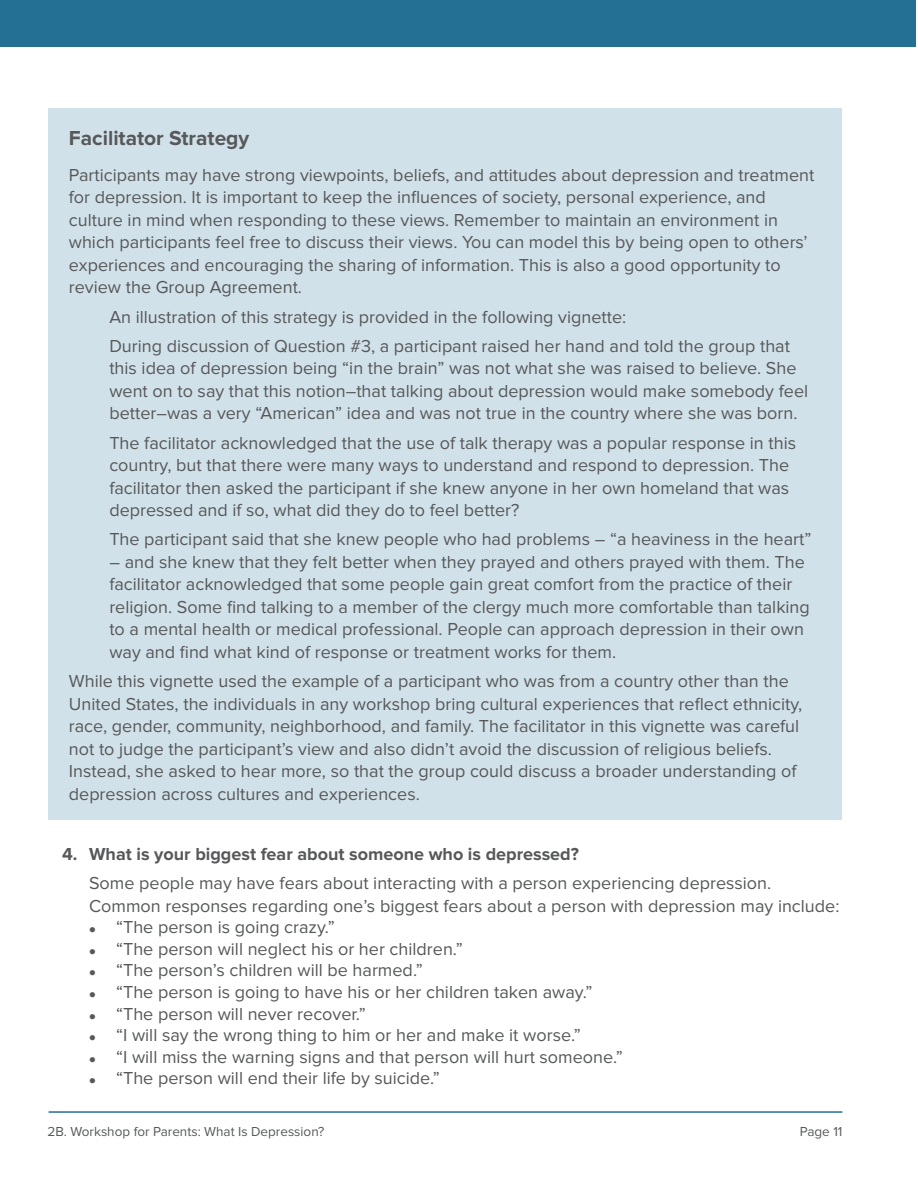
<style>
.page{position:relative;width:918px;height:1188px;background:#fff}
.page>*{position:absolute;margin:0;border:0;box-sizing:border-box;transform-origin:0 0}
.t1{font:700 21px "Proxima Nova";color:#57585a}
.t2{font:18px/22.5px "Proxima Nova";color:#57585a}
.t3{font:700 18px "Proxima Nova";color:#57585a}
.t4{font:13.5px "Proxima Nova";color:#57585a}
</style>
<div class="page">
<div style="left:0;top:1px;width:916px;height:46px;background:#247095"></div>
<div style="left:49px;top:108px;width:793px;height:712px;background:#d1e1e9"></div>
<hr style="left:49px;top:1111px;width:793px;height:2px;background:#247095">
<p class="t1" style="left:69px;top:126px;width:182px">Facilitator Strategy</p>
<p class="t2" style="left:69px;top:164px;width:747px">Participants may have strong viewpoints, beliefs, and attitudes about depression and treatment for depression. It is important to keep the influences of society, personal experience, and culture in mind when responding to these views. Remember to maintain an environment in which participants feel free to discuss their views. You can model this by being open to others’ experiences and encouraging the sharing of information. This is also a good opportunity to review the Group Agreement.</p>
<p class="t2" style="left:109px;top:306px;width:519px">An illustration of this strategy is provided in the following vignette:</p>
<p class="t2" style="left:109px;top:335px;width:700px">During discussion of Question #3, a participant raised her hand and told the group that this idea of depression being “in the brain” was not what she was raised to believe. She went on to say that this notion–that talking about depression would make somebody feel better–was a very “American” idea and was not true in the country where she was born.</p>
<p class="t2" style="left:109px;top:432px;width:688px">The facilitator acknowledged that the use of talk therapy was a popular response in this country, but that there were many ways to understand and respond to depression. The facilitator then asked the participant if she knew anyone in her own homeland that was depressed and if so, what did they do to feel better?</p>
<p class="t2" style="left:109px;top:528px;width:704px">The participant said that she knew people who had problems – “a heaviness in the heart”</p>
<p class="t2" style="left:109px;top:551px;width:702px">– and she knew that they felt better when they prayed and others prayed with them. The facilitator acknowledged that some people gain great comfort from the practice of their religion. Some find talking to a member of the clergy much more comfortable than talking to a mental health or medical professional. People can approach depression in their own way and find what kind of response or treatment works for them.</p>
<p class="t2" style="left:69px;top:670px;width:735px">While this vignette used the example of a participant who was from a country other than the United States, the individuals in any workshop bring cultural experiences that reflect ethnicity, race, gender, community, neighborhood, and family. The facilitator in this vignette was careful not to judge the participant’s view and also didn’t avoid the discussion of religious beliefs.<br>Instead, she asked to hear more, so that the group could discuss a broader understanding of depression across cultures and experiences.</p>
<h3 class="t3" style="left:62px;top:843px;width:518px">4. What is your biggest fear about someone who is depressed?</h3>
<p class="t2" style="left:89px;top:872px;width:752px">Some people may have fears about interacting with a person experiencing depression.<br>Common responses regarding one’s biggest fears about a person with depression may include:</p>
<p class="t2" style="left:116px;top:916px;width:220px">“The person is going crazy.”</p>
<p class="t2" style="left:116px;top:938px;width:348px">“The person will neglect his or her children.”</p>
<p class="t2" style="left:116px;top:959px;width:308px">“The person’s children will be harmed.”</p>
<p class="t2" style="left:116px;top:981px;width:478px">“The person is going to have his or her children taken away.”</p>
<p class="t2" style="left:116px;top:1003px;width:251px">“The person will never recover.”</p>
<p class="t2" style="left:116px;top:1024px;width:466px">“I will say the wrong thing to him or her and make it worse.”</p>
<p class="t2" style="left:116px;top:1046px;width:508px">“I will miss the warning signs and that person will hurt someone.”</p>
<p class="t2" style="left:116px;top:1067px;width:325px">“The person will end their life by suicide.”</p>
<p class="t4" style="left:48px;top:1124px;width:279px">2B. Workshop for Parents: What Is Depression?</p>
<p class="t4" style="left:800px;top:1124px;width:44px">Page 11</p>
</div>
